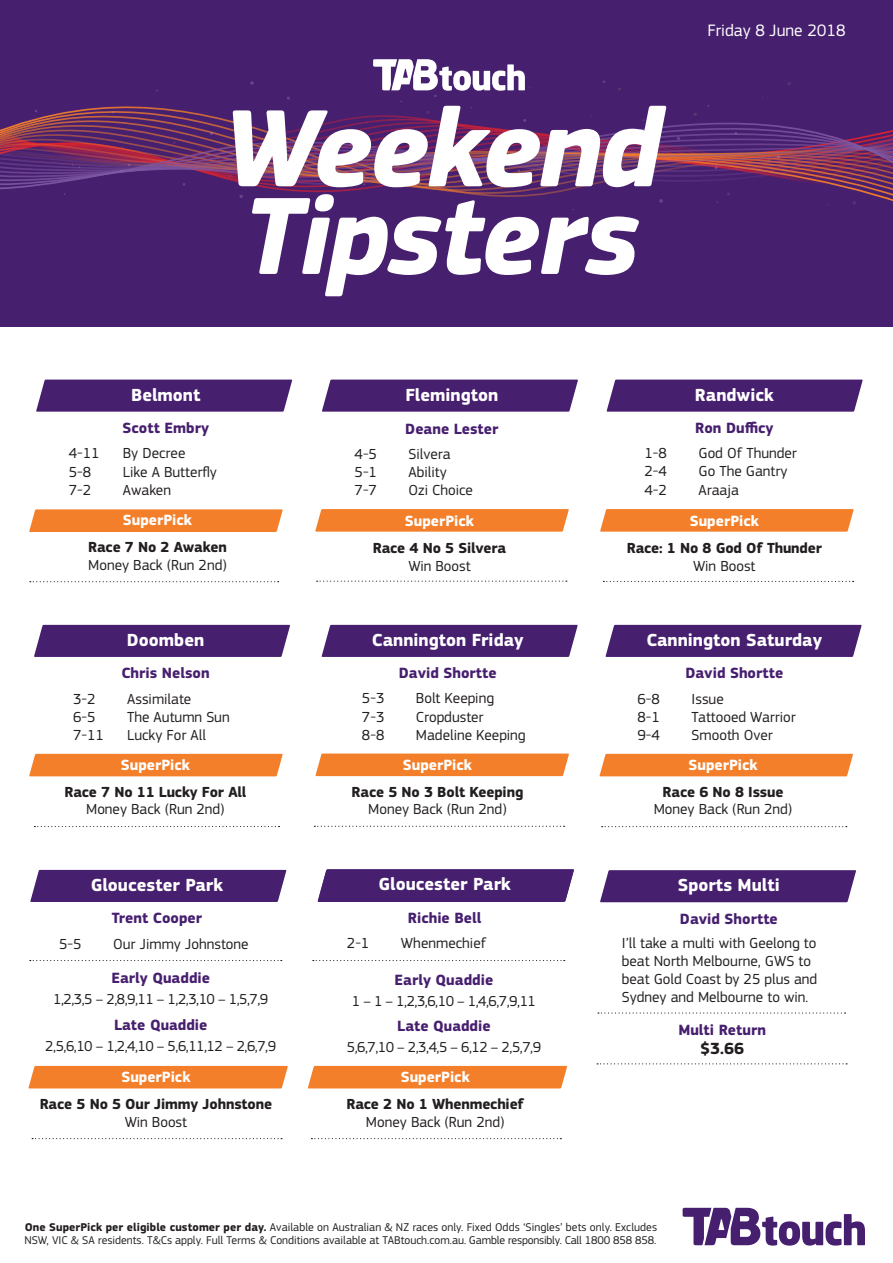
<style>
.page{position:relative;width:893px;height:1263px;background:#fff}
.page>*{position:absolute;margin:0;border:0;box-sizing:border-box;transform-origin:0 0}
.t1{font:italic 700 114px/87.6px "PF Square Sans Pro";letter-spacing:-.03em;color:#fff}
.t2{font:700 18.3px "PF Square Sans Pro";color:#fff}
.t3{font:700 18.15px "PF Square Sans Pro";color:#fff}
.t4{font:17.25px "PF Square Sans Pro";color:#fff}
.t5{font:700 16.8px "PF Square Sans Pro";color:#231f20}
.t6{font:700 15.45px "PF Square Sans Pro";color:#471f6f}
.t7{font:700 15.45px "PF Square Sans Pro";color:#fff}
.t8{font:15.15px/18.1px "PF Square Sans Pro";color:#231f20}
.t9{font:700 15.15px "PF Square Sans Pro";letter-spacing:-.01em;color:#231f20}
.t10{font:15px "PF Square Sans Pro";letter-spacing:-.03em;color:#231f20}
.t11{font:11.7px/13.5px "PF Square Sans Pro";color:#231f20}
.s1{font-size:15.15px}
.s2{font-weight:700}
</style>
<div class="page">
<svg style="left:683px;top:1208px;width:182px;height:37px"></svg>
<div style="left:0;top:0;width:893px;height:326px;background:#471f6f"></div>
<svg style="left:0;top:186px;width:893px;height:15px"></svg>
<svg style="left:239px;top:195px;width:4px;height:3px"></svg>
<svg style="left:659px;top:199px;width:4px;height:4px"></svg>
<svg style="left:0;top:59px;width:893px;height:127px"></svg>
<svg style="left:321px;top:625px;width:257px;height:32px;background:#4e2774"></svg>
<svg style="left:605px;top:625px;width:257px;height:32px;background:#4e2774"></svg>
<svg style="left:314px;top:826px;width:251px;height:1px"></svg>
<svg style="left:315px;top:753px;width:254px;height:23px;background:#f48534"></svg>
<svg style="left:602px;top:826px;width:245px;height:1px"></svg>
<div style="left:599px;top:754px;width:254px;height:22px;background:#f47f2a"></div>
<div style="left:322px;top:380px;width:256px;height:32px;background:#471f6f"></div>
<svg style="left:315px;top:509px;width:254px;height:23px;background:#f48433"></svg>
<svg style="left:317px;top:581px;width:250px;height:1px"></svg>
<svg style="left:606px;top:380px;width:257px;height:32px;background:#4f2975"></svg>
<svg style="left:600px;top:509px;width:254px;height:23px;background:#f48433"></svg>
<svg style="left:603px;top:581px;width:251px;height:1px"></svg>
<svg style="left:598px;top:1012px;width:248px;height:1px"></svg>
<svg style="left:597px;top:1063px;width:250px;height:1px"></svg>
<div style="left:600px;top:870px;width:256px;height:32px;background:#471f6f"></div>
<svg style="left:313px;top:960px;width:252px;height:1px"></svg>
<svg style="left:311px;top:1138px;width:250px;height:1px"></svg>
<div style="left:308px;top:1066px;width:259px;height:22px;background:#f47f2a"></div>
<svg style="left:34px;top:826px;width:246px;height:1px"></svg>
<div style="left:34px;top:625px;width:256px;height:32px;background:#471f6f"></div>
<div style="left:29px;top:754px;width:254px;height:22px;background:#f47f2a"></div>
<svg style="left:30px;top:581px;width:249px;height:1px"></svg>
<svg style="left:29px;top:509px;width:254px;height:23px;background:#f48433"></svg>
<div style="left:36px;top:380px;width:256px;height:32px;background:#471f6f"></div>
<div style="left:30px;top:870px;width:257px;height:32px;background:#471f6f"></div>
<svg style="left:30px;top:960px;width:252px;height:1px"></svg>
<svg style="left:32px;top:1138px;width:250px;height:1px"></svg>
<div style="left:28px;top:1066px;width:260px;height:22px;background:#f47f2a"></div>
<div style="left:317px;top:869px;width:257px;height:33px;background:#471f6f"></div>
<h1 class="t1" style="left:222px;top:109px;width:441px">Weekend<br>Tipsters</h1>
<p class="t4" style="left:707px;top:21px;width:140px">Friday 8 June 2018</p>
<p class="t3" style="left:131px;top:384px;width:71px">Belmont</p>
<p class="t6" style="left:123px;top:419px;width:88px">Scott Embry</p>
<p class="t3" style="left:405px;top:384px;width:94px">Flemington</p>
<p class="t6" style="left:405px;top:419px;width:95px">Deane Lester</p>
<p class="t3" style="left:695px;top:384px;width:80px">Randwick</p>
<p class="t6" style="left:695px;top:419px;width:80px">Ron Dufficy</p>
<p class="t8" style="left:69px;top:444px;width:32px">4-11</p>
<p class="t8" style="left:123px;top:444px;width:64px">By Decree</p>
<p class="t8" style="left:69px;top:463px;width:24px">5-8</p>
<p class="t8" style="left:123px;top:463px;width:95px">Like A Butterfly</p>
<p class="t8" style="left:69px;top:481px;width:24px">7-2</p>
<p class="t8" style="left:123px;top:481px;width:50px">Awaken</p>
<p class="t7" style="left:123px;top:511px;width:71px">SuperPick</p>
<p class="t9" style="left:88px;top:538px;width:140px">Race 7 No 2 Awaken</p>
<p class="t8" style="left:88px;top:556px;width:140px">Money Back (Run 2nd)</p>
<p class="t3" style="left:127px;top:629px;width:79px">Doomben</p>
<p class="t6" style="left:121px;top:664px;width:90px">Chris Nelson</p>
<p class="t8" style="left:73px;top:690px;width:24px">3-2</p>
<p class="t8" style="left:127px;top:690px;width:66px">Assimilate</p>
<p class="t8" style="left:73px;top:708px;width:24px">6-5</p>
<p class="t8" style="left:127px;top:708px;width:104px">The Autumn Sun</p>
<p class="t8" style="left:73px;top:726px;width:32px">7-11</p>
<p class="t8" style="left:127px;top:726px;width:80px">Lucky For All</p>
<p class="t7" style="left:121px;top:755px;width:71px">SuperPick</p>
<p class="t9" style="left:64px;top:783px;width:184px">Race 7 No 11 Lucky For All</p>
<p class="t8" style="left:86px;top:800px;width:140px">Money Back (Run 2nd)</p>
<p class="t3" style="left:91px;top:874px;width:134px">Gloucester Park</p>
<p class="t6" style="left:112px;top:909px;width:92px">Trent Cooper</p>
<p class="t8" style="left:59px;top:935px;width:24px">5-5</p>
<p class="t8" style="left:113px;top:935px;width:137px">Our Jimmy Johnstone</p>
<p class="t6" style="left:111px;top:969px;width:100px">Early Quaddie</p>
<p class="t10" style="left:53px;top:991px;width:217px">1,2,3,5 – 2,8,9,11 – 1,2,3,10 – 1,5,7,9</p>
<p class="t6" style="left:114px;top:1015px;width:95px">Late Q<span class="s1">ua</span>ddie</p>
<p class="t10" style="left:45px;top:1037px;width:232px">2,5,6,10 – 1,2,4,10 – 5,6,11,12 – 2,6,7,9</p>
<p class="t7" style="left:121px;top:1067px;width:71px">SuperPick</p>
<p class="t9" style="left:40px;top:1095px;width:234px">Race 5 No 5 Our Jimmy Johnstone</p>
<p class="t8" style="left:125px;top:1112px;width:64px">Win Boost</p>
<p class="t8" style="left:355px;top:445px;width:24px">4-5</p>
<p class="t8" style="left:409px;top:445px;width:44px">Silvera</p>
<p class="t8" style="left:355px;top:463px;width:24px">5-1</p>
<p class="t8" style="left:409px;top:463px;width:40px">Ability</p>
<p class="t8" style="left:355px;top:481px;width:24px">7-7</p>
<p class="t8" style="left:409px;top:481px;width:66px">Ozi Choice</p>
<p class="t7" style="left:405px;top:511px;width:71px">SuperPick</p>
<p class="t9" style="left:373px;top:539px;width:135px">Race 4 No 5 Silvera</p>
<p class="t8" style="left:408px;top:556px;width:64px">Win Boost</p>
<p class="t3" style="left:372px;top:629px;width:153px">Cannington Friday</p>
<p class="t6" style="left:399px;top:664px;width:99px">David Shortte</p>
<p class="t8" style="left:362px;top:689px;width:24px">5-3</p>
<p class="t8" style="left:416px;top:689px;width:80px">Bolt Keeping</p>
<p class="t8" style="left:362px;top:708px;width:24px">7-3</p>
<p class="t8" style="left:416px;top:708px;width:69px">Cropduster</p>
<p class="t8" style="left:362px;top:726px;width:24px">8-8</p>
<p class="t8" style="left:416px;top:726px;width:111px">Madeline Keeping</p>
<p class="t7" style="left:403px;top:755px;width:71px">SuperPick</p>
<p class="t9" style="left:352px;top:783px;width:173px">Race 5 No 3 Bolt Keeping</p>
<p class="t8" style="left:368px;top:800px;width:140px">Money Back (Run 2nd)</p>
<p class="t3" style="left:378px;top:873px;width:134px">Gloucester Park</p>
<p class="t6" style="left:408px;top:908px;width:75px">Richie Bell</p>
<p class="t8" style="left:347px;top:934px;width:24px">2-1</p>
<p class="t8" style="left:401px;top:934px;width:87px">Whenmechief</p>
<p class="t6" style="left:395px;top:970px;width:100px">Early Quaddie</p>
<p class="t10" style="left:352px;top:992px;width:185px">1 – 1 – 1,2,3,6,10 – 1,4,6,7,9,11</p>
<p class="t6" style="left:397px;top:1017px;width:95px">Late Q<span class="s1">ua</span>ddie</p>
<p class="t10" style="left:347px;top:1038px;width:196px">5,6,7,10 – 2,3,4,5 – 6,12 – 2,5,7,9</p>
<p class="t7" style="left:401px;top:1067px;width:71px">SuperPick</p>
<p class="t9" style="left:346px;top:1095px;width:179px">Race 2 No 1 Whenmechief</p>
<p class="t8" style="left:366px;top:1113px;width:140px">Money Back (Run 2nd)</p>
<p class="t8" style="left:645px;top:444px;width:24px">1-8</p>
<p class="t8" style="left:698px;top:444px;width:100px">God Of Thunder</p>
<p class="t8" style="left:645px;top:462px;width:24px">2-4</p>
<p class="t8" style="left:698px;top:462px;width:90px">Go The Gantry</p>
<p class="t8" style="left:645px;top:481px;width:24px">4-2</p>
<p class="t8" style="left:698px;top:481px;width:42px">Araaja</p>
<p class="t7" style="left:690px;top:511px;width:71px">SuperPick</p>
<p class="t9" style="left:627px;top:539px;width:197px">Race: 1 No 8 God Of Thunder</p>
<p class="t8" style="left:693px;top:556px;width:64px">Win Boost</p>
<p class="t3" style="left:646px;top:629px;width:177px">Cannington Saturday</p>
<p class="t6" style="left:685px;top:664px;width:99px">David Shortte</p>
<p class="t8" style="left:638px;top:690px;width:24px">6-8</p>
<p class="t8" style="left:691px;top:690px;width:34px">Issue</p>
<p class="t8" style="left:638px;top:708px;width:24px">8-1</p>
<p class="t8" style="left:691px;top:708px;width:106px">Tattooed Warrior</p>
<p class="t8" style="left:638px;top:726px;width:24px">9-4</p>
<p class="t8" style="left:691px;top:726px;width:83px">Smooth Over</p>
<p class="t7" style="left:688px;top:755px;width:71px">SuperPick</p>
<p class="t9" style="left:663px;top:783px;width:122px">Race 6 No 8 Issue</p>
<p class="t8" style="left:654px;top:800px;width:140px">Money Back (Run 2nd)</p>
<p class="t2" style="left:678px;top:874px;width:104px">Sports Multi</p>
<p class="t6" style="left:680px;top:909px;width:99px">David Shortte</p>
<p class="t8" style="left:622px;top:934px;width:197px">I’ll take a multi with Geelong to beat North Melbourne, GWS to beat Gold Coast by 25 plus and<br>Sydney and Melbourne to win.</p>
<p class="t6" style="left:678px;top:1021px;width:89px">Multi Return</p>
<p class="t5" style="left:700px;top:1038px;width:46px">$3.66</p>
<p class="t11" style="left:24px;top:1220px;width:634px"><span class="s2">One SuperPick per eligible customer per day.</span> Available on Australian &amp; NZ races only. Fixed Odds ‘Singles’ bets only. Excludes<br>NSW, VIC &amp; SA residents. T&amp;Cs apply. Full Terms &amp; Conditions available at TABtouch.com.au. Gamble responsibly. Call 1800 858 858.</p>
</div>
